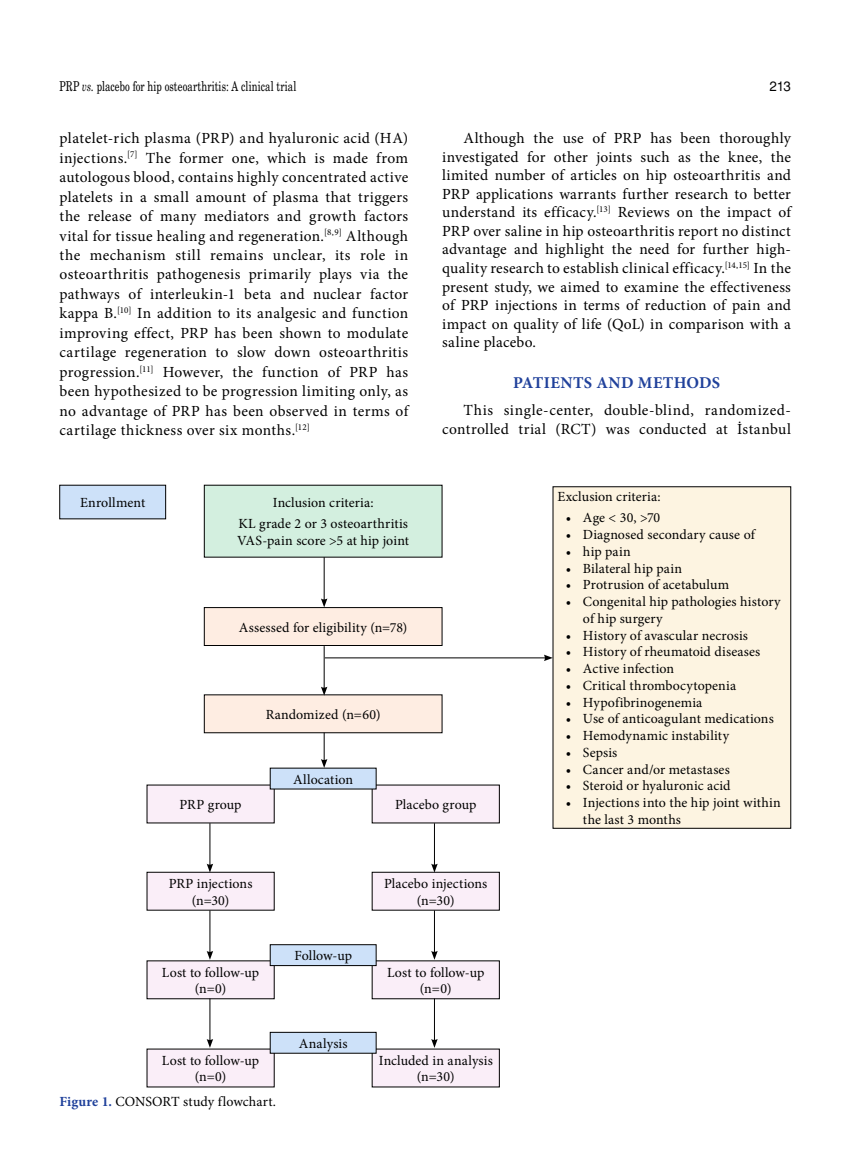
<style>
.page{position:relative;width:859px;height:1170px;background:#fff}
.page>*{position:absolute;margin:0;border:0;box-sizing:border-box;transform-origin:0 0}
.t1{font:700 16.5px "Minion Pro";letter-spacing:.02em;color:#20419b}
.t2{font:15.45px/19.5px "Minion Pro";letter-spacing:.025em;color:#000;text-align:justify}
.t3{font:13.95px/16.8px "Minion Pro";letter-spacing:.01em;color:#000;text-align:center}
.t4{font:13.5px "Madison Tr";letter-spacing:.01em;color:#000}
.t5{font:13.5px "Helvetica Normal Tr";color:#000}
.s1{font-family:"Madison Italic Tr"}
.s2{font-weight:700;color:#20419b}
</style>
<div class="page">
<div style="left:204px;top:485px;width:238px;height:72px;background:#d3efdf"></div>
<div style="left:204px;top:607px;width:238px;height:38px;background:#feede2"></div>
<div style="left:204px;top:607px;width:238px;height:38px;border:1px solid #000"></div>
<div style="left:204px;top:694px;width:238px;height:38px;background:#feede2"></div>
<div style="left:147px;top:785px;width:127px;height:37px;background:#faeef8"></div>
<div style="left:372px;top:785px;width:127px;height:37px;background:#faeef8"></div>
<div style="left:147px;top:872px;width:127px;height:38px;background:#faeef8"></div>
<div style="left:147px;top:872px;width:127px;height:38px;border:1px solid #000"></div>
<div style="left:372px;top:872px;width:127px;height:38px;background:#faeef8"></div>
<div style="left:372px;top:872px;width:127px;height:38px;border:1px solid #000"></div>
<div style="left:147px;top:960px;width:127px;height:38px;background:#faeef8"></div>
<div style="left:372px;top:960px;width:127px;height:38px;background:#faeef8"></div>
<div style="left:147px;top:1048px;width:127px;height:38px;background:#faeef8"></div>
<div style="left:372px;top:1048px;width:127px;height:38px;background:#faeef8"></div>
<div style="left:553px;top:486px;width:238px;height:342px;background:#fdf4e1"></div>
<div style="left:60px;top:485px;width:106px;height:34px;background:#cde1f9"></div>
<div style="left:270px;top:768px;width:106px;height:21px;background:#cde1f9"></div>
<div style="left:270px;top:944px;width:106px;height:21px;background:#cde1f9"></div>
<div style="left:270px;top:944px;width:106px;height:21px;border:1px solid #000"></div>
<div style="left:270px;top:1032px;width:106px;height:21px;background:#cde1f9"></div>
<div style="left:270px;top:1032px;width:106px;height:21px;border:1px solid #000"></div>
<hr style="left:324px;top:557px;width:1px;height:43px;background:#000">
<svg style="left:321px;top:598px;width:6px;height:9px"></svg>
<hr style="left:325px;top:657px;width:221px;height:1px;background:#000">
<svg style="left:544px;top:654px;width:9px;height:7px"></svg>
<hr style="left:324px;top:646px;width:1px;height:43px;background:#000">
<svg style="left:321px;top:686px;width:6px;height:9px"></svg>
<svg style="left:321px;top:732px;width:6px;height:35px"></svg>
<hr style="left:210px;top:823px;width:1px;height:43px;background:#000">
<svg style="left:207px;top:863px;width:6px;height:9px"></svg>
<hr style="left:210px;top:910px;width:1px;height:43px;background:#000">
<svg style="left:207px;top:950px;width:6px;height:9px"></svg>
<hr style="left:210px;top:998px;width:1px;height:43px;background:#000">
<svg style="left:207px;top:1038px;width:6px;height:9px"></svg>
<hr style="left:434px;top:823px;width:1px;height:43px;background:#000">
<svg style="left:431px;top:863px;width:7px;height:9px"></svg>
<hr style="left:434px;top:910px;width:1px;height:43px;background:#000">
<svg style="left:431px;top:951px;width:7px;height:8px"></svg>
<hr style="left:434px;top:998px;width:1px;height:43px;background:#000">
<svg style="left:431px;top:1039px;width:7px;height:8px"></svg>
<p class="t4" style="left:60px;top:78px;width:238px">PRP <span class="s1">vs.</span> placebo for hip osteoarthritis: A clinical trial</p>
<p class="t5" style="left:769px;top:78px;width:23px">213</p>
<p class="t2" style="left:60px;top:128px;width:350px">platelet-rich plasma (PRP) and hyaluronic acid (HA) injections.<sup>[7]</sup> The former one, which is made from autologous blood, contains highly concentrated active platelets in a small amount of plasma that triggers the release of many mediators and growth factors vital for tissue healing and regeneration.<sup>[8,9]</sup> Although the mechanism still remains unclear, its role in osteoarthritis pathogenesis primarily plays via the pathways of interleukin-1 beta and nuclear factor kappa B.<sup>[10]</sup> In addition to its analgesic and function improving effect, PRP has been shown to modulate cartilage regeneration to slow down osteoarthritis progression.<sup>[11]</sup> However, the function of PRP has been hypothesized to be progression limiting only, as no advantage of PRP has been observed in terms of cartilage thickness over six months.<sup>[12]</sup></p>
<p class="t2" style="left:442px;top:129px;width:350px;line-height:18.6px;text-indent:21px">Although the use of PRP has been thoroughly investigated for other joints such as the knee, the limited number of articles on hip osteoarthritis and PRP applications warrants further research to better understand its efficacy.<sup>[13]</sup> Reviews on the impact of PRP over saline in hip osteoarthritis report no distinct advantage and highlight the need for further high&shy;quality research to establish clinical efficacy.<sup>[14,15]</sup> In the present study, we aimed to examine the effectiveness of PRP injections in terms of reduction of pain and impact on quality of life (QoL) in comparison with a saline placebo.</p>
<p class="t1" style="left:513px;top:371px;width:208px">PATIENTS AND METHODS</p>
<p class="t2" style="left:442px;top:401px;width:350px;line-height:18.6px;text-align:right">This single-center, double-blind, randomized&shy;controlled trial (RCT) was conducted at İstanbul</p>
<p class="t3" style="left:80px;top:494px;width:67px">Enrollment</p>
<p class="t3" style="left:238px;top:492px;width:171px;line-height:21px">Inclusion criteria:<br>KL grade 2 or 3 osteoarthritis</p>
<p class="t3" style="left:237px;top:532px;width:173px">VAS-pain score &gt;5 at hip joint</p>
<p class="t3" style="left:239px;top:618px;width:170px">Assessed for eligibility (n=78)</p>
<p class="t3" style="left:266px;top:706px;width:116px">Randomized (n=60)</p>
<p class="t3" style="left:293px;top:770px;width:62px">Allocation</p>
<p class="t3" style="left:180px;top:796px;width:63px">PRP group</p>
<p class="t3" style="left:395px;top:796px;width:83px">Placebo group</p>
<p class="t3" style="left:169px;top:875px;width:85px">PRP injections (n=30)</p>
<p class="t3" style="left:384px;top:875px;width:105px">Placebo injections (n=30)</p>
<p class="t3" style="left:294px;top:947px;width:59px">Follow-up</p>
<p class="t3" style="left:162px;top:963px;width:99px">Lost to follow-up (n=0)</p>
<p class="t3" style="left:387px;top:963px;width:99px">Lost to follow-up (n=0)</p>
<p class="t3" style="left:299px;top:1034px;width:50px">Analysis</p>
<p class="t3" style="left:162px;top:1051px;width:99px">Lost to follow-up (n=0)</p>
<p class="t3" style="left:379px;top:1051px;width:116px">Included in analysis (n=30)</p>
<p class="t3" style="left:60px;top:1092px;width:218px"><span class="s2">Figure 1.</span> CONSORT study flowchart.</p>
<p class="t3" style="left:557px;top:488px;width:105px">Exclusion criteria:</p>
<p class="t3" style="left:566px;top:509px;width:96px">• Age &lt; 30, &gt;70</p>
<p class="t3" style="left:566px;top:526px;width:190px">• Diagnosed secondary cause of</p>
<p class="t3" style="left:566px;top:543px;width:66px">• hip pain</p>
<p class="t3" style="left:566px;top:559px;width:118px">• Bilateral hip pain</p>
<p class="t3" style="left:566px;top:576px;width:165px">• Protrusion of acetabulum</p>
<p class="t3" style="left:583px;top:593px;width:199px;text-align:left;text-indent:-17px">• Congenital hip pathologies history of hip surgery</p>
<p class="t3" style="left:566px;top:626px;width:184px">• History of avascular necrosis</p>
<p class="t3" style="left:566px;top:643px;width:196px">• History of rheumatoid diseases</p>
<p class="t3" style="left:566px;top:660px;width:110px">• Active infection</p>
<p class="t3" style="left:566px;top:677px;width:172px">• Critical thrombocytopenia</p>
<p class="t3" style="left:566px;top:693px;width:138px">• Hypofibrinogenemia</p>
<p class="t3" style="left:566px;top:710px;width:209px">• Use of anticoagulant medications</p>
<p class="t3" style="left:566px;top:727px;width:165px">• Hemodynamic instability</p>
<p class="t3" style="left:566px;top:744px;width:53px">• Sepsis</p>
<p class="t3" style="left:566px;top:760px;width:165px">• Cancer and/or metastases</p>
<p class="t3" style="left:566px;top:777px;width:166px">• Steroid or hyaluronic acid</p>
<p class="t3" style="left:583px;top:794px;width:199px;text-align:left;text-indent:-17px">• Injections into the hip joint within the last 3 months</p>
</div>
